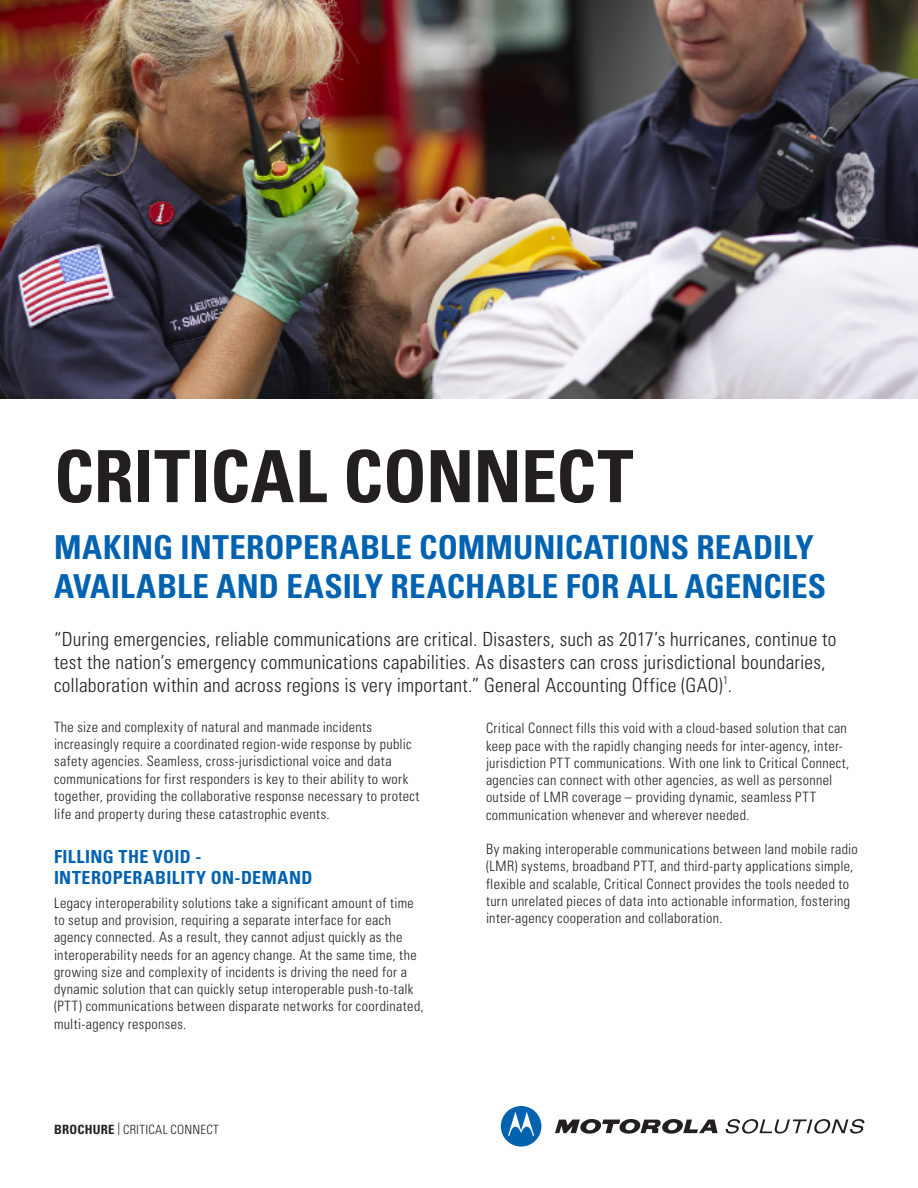
<style>
.page{position:relative;width:918px;height:1188px;background:#fff}
.page>*{position:absolute;margin:0;border:0;box-sizing:border-box;transform-origin:0 0}
.Body_Text{font:700 condensed 72px "Univers";color:#231f20}
.Body_Text-2{font:700 condensed 33px/39.6px "Univers";letter-spacing:.005em;color:#0162b0}
.Body_Text-3{font:300 condensed 19.5px/23.2px "Univers";letter-spacing:.01em;color:#231f20}
.Body_Text-4{font:700 condensed 18px/21px "Univers";letter-spacing:.025em;color:#0162b0}
.Body_Text-5{font:300 condensed 14.25px/17.2px "Univers";letter-spacing:.025em;color:#231f20}
.Body_Text-6{font:300 condensed 12.75px "Univers";letter-spacing:.02em;color:#231f20}
.s1{font-weight:700}
</style>
<div class="page">
<svg style="left:555px;top:1119px;width:163px;height:15px"></svg>
<svg style="left:501px;top:1106px;width:40px;height:41px"></svg>
<svg style="left:726px;top:1119px;width:138px;height:15px"></svg>
<img style="left:0;top:0;width:918px;height:399px">
<p class="Body_Text" style="left:54px;top:432px;width:581px">CRITICAL CONNECT</p>
<p class="Body_Text-2" style="left:54px;top:527px;width:774px">MAKING INTEROPERABLE COMMUNICATIONS READILY<br>AVAILABLE AND EASILY REACHABLE FOR ALL AGENCIES</p>
<p class="Body_Text-3" style="left:54px;top:627px;width:784px">“During emergencies, reliable communications are critical. Disasters, such as 2017’s hurricanes, continue to test the nation’s emergency communications capabilities. As disasters can cross jurisdictional boundaries, collaboration within and across regions is very important.” General Accounting Office (GAO)<sup>1</sup>.</p>
<p class="Body_Text-5" style="left:54px;top:718px;width:367px">The size and complexity of natural and manmade incidents increasingly require a coordinated region-wide response by public safety agencies. Seamless, cross-jurisdictional voice and data communications for first responders is key to their ability to work together, providing the collaborative response necessary to protect life and property during these catastrophic events.</p>
<p class="Body_Text-4" style="left:54px;top:846px;width:260px">FILLING THE VOID -<br>INTEROPERABILITY ON-DEMAND</p>
<p class="Body_Text-5" style="left:54px;top:894px;width:371px">Legacy interoperability solutions take a significant amount of time to setup and provision, requiring a separate interface for each agency connected. As a result, they cannot adjust quickly as the interoperability needs for an agency change. At the same time, the growing size and complexity of incidents is driving the need for a dynamic solution that can quickly setup interoperable push-to-talk (PTT) communications between disparate networks for coordinated, multi-agency responses.</p>
<p class="Body_Text-5" style="left:486px;top:720px;width:365px">Critical Connect fills this void with a cloud-based solution that can keep pace with the rapidly changing needs for inter-agency, inter&shy;jurisdiction PTT communications. With one link to Critical Connect, agencies can connect with other agencies, as well as personnel outside of LMR coverage – providing dynamic, seamless PTT communication whenever and wherever needed.</p>
<p class="Body_Text-5" style="left:486px;top:841px;width:373px">By making interoperable communications between land mobile radio (LMR) systems, broadband PTT, and third-party applications simple, flexible and scalable, Critical Connect provides the tools needed to turn unrelated pieces of data into actionable information, fostering inter-agency cooperation and collaboration.</p>
<p class="Body_Text-6" style="left:54px;top:1122px;width:166px"><span class="s1">BROCHURE</span> | CRITICAL CONNECT</p>
</div>
